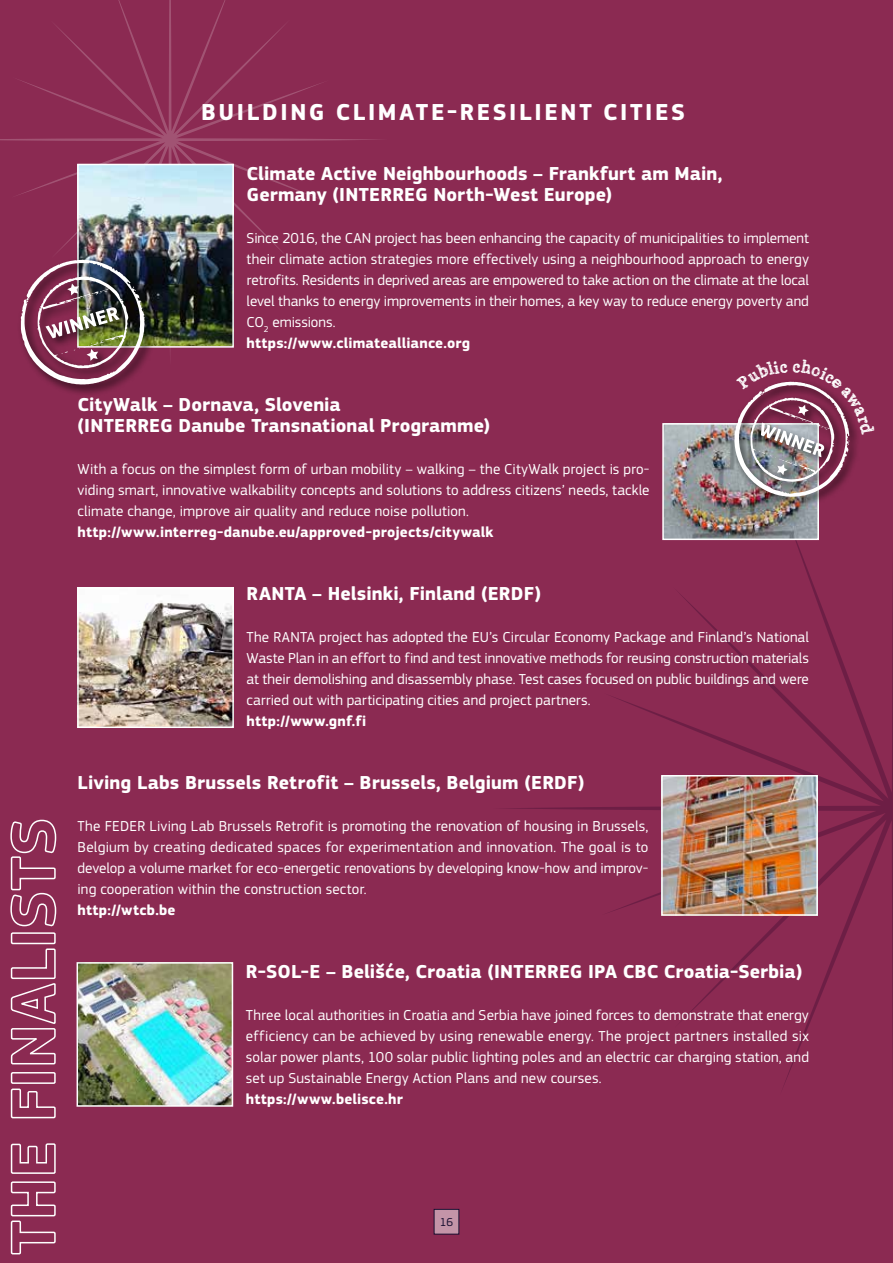
<style>
.page{position:relative;width:893px;height:1263px;background:#8b2a52}
.page>*{position:absolute;margin:0;border:0;box-sizing:border-box;transform-origin:0 0}
.t1{font:700 24px "EC Square Sans Pro";letter-spacing:.11em;color:#fff}
.t2{font:700 19.5px/21px "EC Square Sans Pro";letter-spacing:.005em;color:#fff}
.t3{font:15px/21px "EC Square Sans Pro";color:#fff;text-align:justify}
.t4{font:700 15px "EC Square Sans Pro";letter-spacing:.015em;color:#fff}
.t5{font:12px "EC Square Sans Pro";color:#1b1032}
.s1{font-weight:700}
</style>
<div class="page">
<svg style="left:0;top:0;width:378px;height:352px"></svg>
<svg style="left:506px;top:540px;width:387px;height:545px"></svg>
<img style="left:80px;top:965px;width:150px;height:139px">
<div style="left:77px;top:962px;width:156px;height:145px;border:2px solid #fff"></div>
<img style="left:80px;top:167px;width:151px;height:178px">
<div style="left:77px;top:164px;width:157px;height:184px;border:2px solid #fff"></div>
<img style="left:80px;top:590px;width:151px;height:135px">
<div style="left:77px;top:587px;width:157px;height:141px;border:2px solid #fff"></div>
<img style="left:665px;top:426px;width:151px;height:111px">
<div style="left:662px;top:423px;width:157px;height:117px;border:2px solid #fff"></div>
<img style="left:664px;top:778px;width:151px;height:135px">
<div style="left:661px;top:775px;width:157px;height:141px;border:2px solid #fff"></div>
<div style="left:17px;top:256px;width:140px;height:141px;background:#000;opacity:.75"></div>
<img style="left:20px;top:260px;width:125px;height:124px">
<div style="left:434px;top:1209px;width:25px;height:25px;background:#c494a8"></div>
<svg style="left:10px;top:1181px;width:46px;height:74px"></svg>
<svg style="left:10px;top:1143px;width:46px;height:31px"></svg>
<svg style="left:10px;top:1088px;width:46px;height:31px"></svg>
<div style="left:11px;top:1072px;width:45px;height:12px;border:2px solid #fff"></div>
<svg style="left:10px;top:948px;width:46px;height:117px"></svg>
<div style="left:11px;top:932px;width:45px;height:12px;border:2px solid #fff"></div>
<svg style="left:10px;top:819px;width:47px;height:108px"></svg>
<div style="left:731px;top:378px;width:129px;height:130px;background:#000;opacity:.75"></div>
<img style="left:734px;top:378px;width:126px;height:119px">
<h1 class="t1" style="left:201px;top:98px;width:485px">BUILDING CLIMATE-RESILIENT CITIES</h1>
<h2 class="t2" style="left:247px;top:164px;width:477px">Climate Active Neighbourhoods – Frankfurt am Main,<br>Germany (INTERREG North-West Europe)</h2>
<p class="t3" style="left:247px;top:228px;width:564px;text-align:left">Since 2016, the CAN project has been enhancing the capacity of municipalities to implement their climate action strategies more effectively using a neighbourhood approach to energy retrofits. Residents in deprived areas are empowered to take action on the climate at the local level thanks to energy improvements in their homes, a key way to reduce energy poverty and CO<sub>2</sub> emissions.<br><span class="s1">https://www.climatealliance.org</span></p>
<h2 class="t2" style="left:78px;top:395px;width:414px">CityWalk – Dornava, Slovenia<br>(INTERREG Danube Transnational Programme)</h2>
<p class="t3" style="left:78px;top:459px;width:573px">With a focus on the simplest form of urban mobility – walking – the CityWalk project is pro&shy;viding smart, innovative walkability concepts and solutions to address citizens’ needs, tackle climate change, improve air quality and reduce noise pollution.</p>
<p class="t4" style="left:78px;top:523px;width:418px">http://www.interreg-danube.eu/approved-projects/citywalk</p>
<h2 class="t2" style="left:247px;top:584px;width:296px">RANTA – Helsinki, Finland (ERDF)</h2>
<p class="t3" style="left:247px;top:627px;width:564px">The RANTA project has adopted the EU’s Circular Economy Package and Finland’s National Waste Plan in an effort to find and test innovative methods for reusing construction materials at their demolishing and disassembly phase. Test cases focused on public buildings and were carried out with participating cities and project partners.</p>
<p class="t4" style="left:247px;top:712px;width:121px">http://www.gnf.fi</p>
<h2 class="t2" style="left:78px;top:773px;width:508px">Living Labs Brussels Retrofit – Brussels, Belgium (ERDF)</h2>
<p class="t3" style="left:78px;top:816px;width:572px">The FEDER Living Lab Brussels Retrofit is promoting the renovation of housing in Brussels, Belgium by creating dedicated spaces for experimentation and innovation. The goal is to develop a volume market for eco-energetic renovations by developing know-how and improv&shy;ing cooperation within the construction sector.</p>
<p class="t4" style="left:78px;top:901px;width:100px">http://wtcb.be</p>
<h2 class="t2" style="left:246px;top:962px;width:558px">R-SOL-E – Belišće, Croatia (INTERREG IPA CBC Croatia-Serbia)</h2>
<p class="t3" style="left:246px;top:1005px;width:564px">Three local authorities in Croatia and Serbia have joined forces to demonstrate that energy efficiency can be achieved by using renewable energy. The project partners installed six solar power plants, 100 solar public lighting poles and an electric car charging station, and set up Sustainable Energy Action Plans and new courses.</p>
<p class="t4" style="left:246px;top:1090px;width:158px">https://www.belisce.hr</p>
<p class="t5" style="left:440px;top:1215px;width:15px">16</p>
</div>
